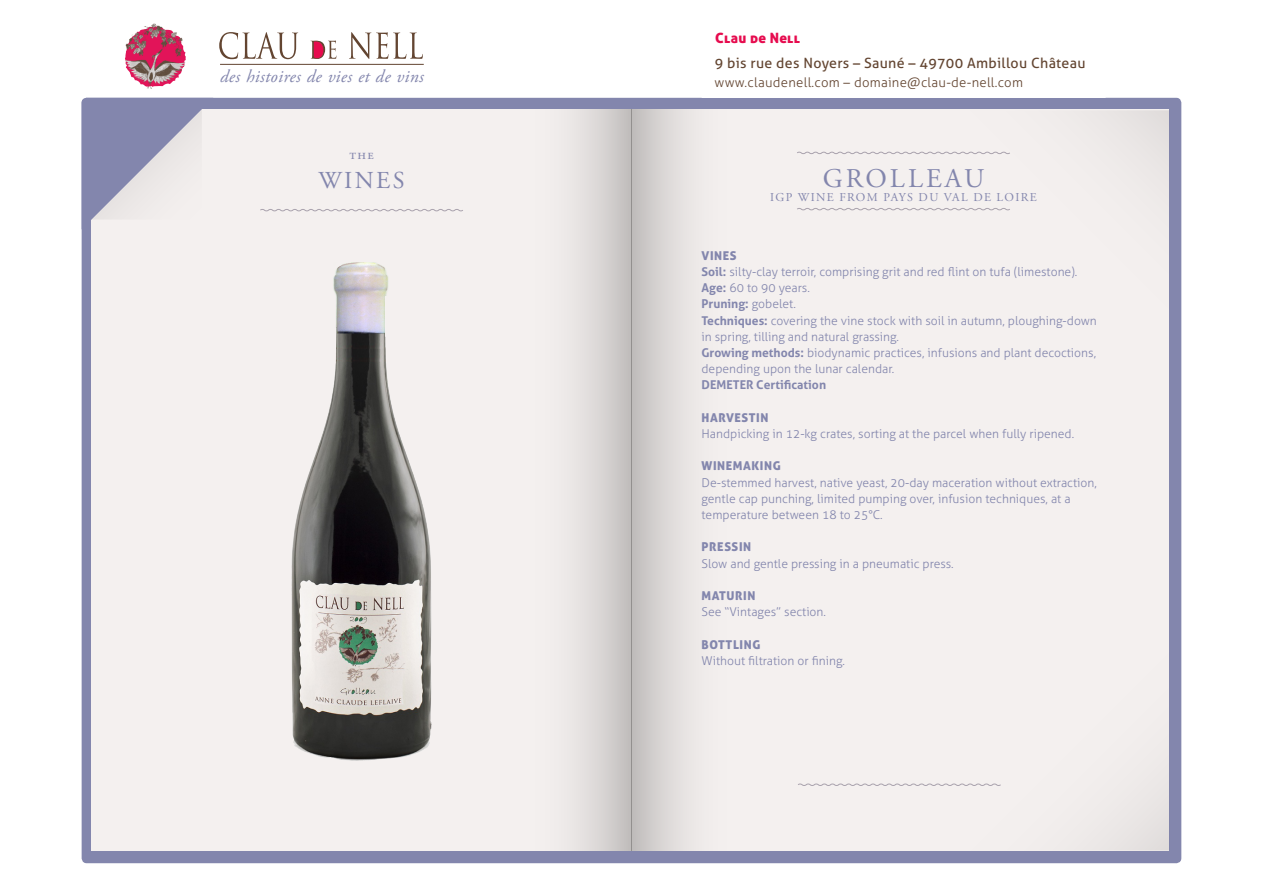
<style>
.page{position:relative;width:1263px;height:893px;background:#fff}
.page>*{position:absolute;margin:0;border:0;box-sizing:border-box;transform-origin:0 0}
.t1{font:27px "Adobe Garamond Pro";letter-spacing:.115em;color:#8386ad}
.t2{font:24.3px "Adobe Garamond Pro";color:#8386ad}
.t3{font:italic 17.85px "Adobe Garamond Pro";letter-spacing:.02em;color:#8386ad}
.t4{font:14.1px "Aller";letter-spacing:.02em;color:#634531}
.t5{font:14.1px "Aller Display";letter-spacing:.02em;color:#e60b4e}
.t6{font:14.1px "Adobe Garamond Pro";color:#8386ad}
.t7{font:300 13.2px "Aller";letter-spacing:.02em;color:#634531}
.t8{font:300 12.15px/16.2px "Aller";color:#8386ad}
.t9{font:12.15px "Aller Display";letter-spacing:.05em;color:#8386ad}
.t10{font:700 12.15px "Aller";color:#8386ad}
.t11{font:12px "Adobe Garamond Pro";letter-spacing:.115em;color:#8386ad}
.s1{font-weight:700}
</style>
<div class="page">
<div style="left:82px;top:98px;width:1099px;height:765px;background:#8386ad;border-radius:5px"></div>
<div style="left:92px;top:109px;width:1077px;height:741px;background:#f4f0ef"></div>
<div style="left:631px;top:109px;width:102px;height:741px;background:linear-gradient(to right,#c6c3c2,#fcf8f7)"></div>
<div style="left:530px;top:109px;width:101px;height:741px;background:linear-gradient(to right,#fcf8f7,#c8c4c3)"></div>
<svg style="left:82px;top:98px;width:120px;height:131px"></svg>
<svg style="left:219px;top:32px;width:79px;height:27px"></svg>
<svg style="left:349px;top:32px;width:74px;height:27px"></svg>
<svg style="left:310px;top:40px;width:26px;height:19px"></svg>
<img style="left:125px;top:23px;width:60px;height:65px">
<hr style="left:220px;top:64px;width:204px;height:1px;background:#634531">
<svg style="left:260px;top:209px;width:203px;height:3px"></svg>
<svg style="left:798px;top:783px;width:371px;height:67px"></svg>
<img style="left:291px;top:262px;width:141px;height:498px">
<svg style="left:797px;top:110px;width:372px;height:101px"></svg>
<h3 class="t3" style="left:220px;top:65px;width:205px">des histoires de vies et de vins</h3>
<p class="t6" style="left:349px;top:146px;width:26px">THE</p>
<h2 class="t2" style="left:318px;top:166px;width:88px">WINES</h2>
<p class="t5" style="left:715px;top:29px;width:86px">Clau de Nell</p>
<p class="t4" style="left:715px;top:55px;width:372px">9 bis rue des Noyers – Sauné – 49700 Ambillou Château</p>
<p class="t7" style="left:714px;top:74px;width:310px">www.claudenell.com – domaine@clau-de-nell.com</p>
<h1 class="t1" style="left:823px;top:162px;width:163px">GROLLEAU</h1>
<p class="t11" style="left:770px;top:190px;width:260px">IGP WINE FROM PAYS DU VAL DE LOIRE</p>
<p class="t9" style="left:701px;top:248px;width:37px">Vines</p>
<p class="t8" style="left:701px;top:263px;width:397px"><span class="s1">Soil:</span> silty-clay terroir, comprising grit and red flint on tufa (limestone).<br><span class="s1">Age:</span> 60 to 90 years.<br><span class="s1">Pruning:</span> gobelet.<br><span class="s1">Techniques:</span> covering the vine stock with soil in autumn, ploughing-down in spring, tilling and natural grassing.<br><span class="s1">Growing methods:</span> biodynamic practices, infusions and plant decoctions, depending upon the lunar calendar.</p>
<p class="t10" style="left:701px;top:377px;width:126px">DEMETER Certification</p>
<p class="t9" style="left:701px;top:410px;width:68px">HARVESTIN</p>
<p class="t8" style="left:701px;top:425px;width:374px">Handpicking in 12-kg crates, sorting at the parcel when fully ripened.</p>
<p class="t9" style="left:701px;top:458px;width:81px">WINEMAKING</p>
<p class="t8" style="left:701px;top:474px;width:397px">De-stemmed harvest, native yeast, 20-day maceration without extraction, gentle cap punching, limited pumping over, infusion techniques, at a temperature between 18 to 25°C.</p>
<p class="t9" style="left:701px;top:539px;width:23px">PRESSI</p>
<p class="t9" style="left:743px;top:539px;width:10px">N</p>
<p class="t8" style="left:701px;top:555px;width:254px">Slow and gentle pressing in a pneumatic press.</p>
<p class="t9" style="left:701px;top:588px;width:56px">MATURIN</p>
<p class="t8" style="left:701px;top:604px;width:126px">See “Vintages” section.</p>
<p class="t9" style="left:701px;top:636px;width:60px">BOTTLING</p>
<p class="t8" style="left:701px;top:652px;width:145px">Without filtration or fining.</p>
</div>
